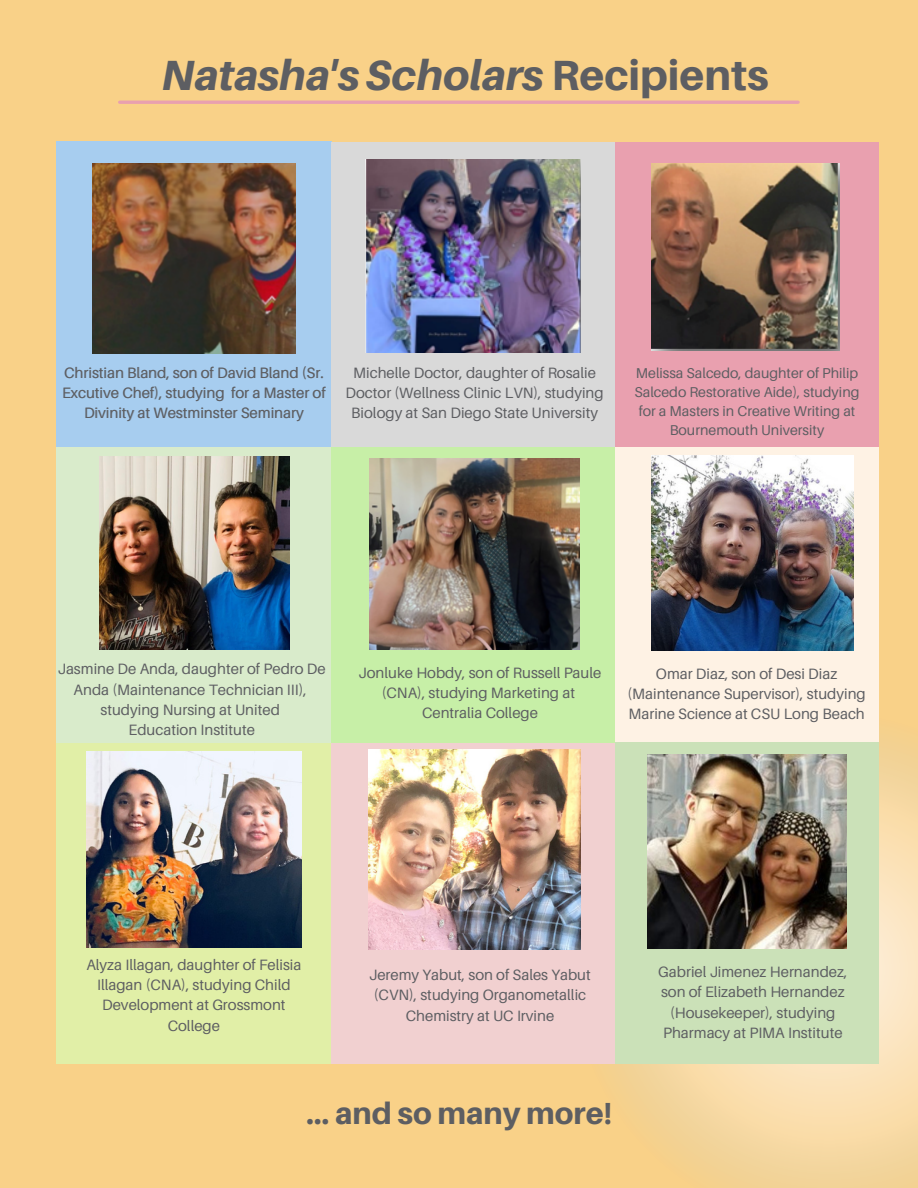
<style>
.page{position:relative;width:918px;height:1188px;background:#f9d188}
.page>*{position:absolute;margin:0;border:0;box-sizing:border-box;transform-origin:0 0}
.t1{font:italic 800 42.3px "Aileron";color:#5d5e62}
.t2{font:800 30.45px "Aileron";color:#5d5e62}
.t3{font:15px/20.2px "Aileron";color:#5d5e62;text-align:center}
.t4{font:14.25px/19.2px "Aileron";color:#5d5e62;text-align:center}
.s1{font-style:normal}
</style>
<div class="page">
<hr style="left:120px;top:101px;width:678px;height:3px;background:#e9a0af">
<div style="left:56px;top:141px;width:276px;height:308px;background:#a7cdef"></div>
<img style="left:93px;top:163px;width:202px;height:191px">
<div style="left:332px;top:142px;width:283px;height:305px;background:#d9d9d9"></div>
<img style="left:366px;top:160px;width:215px;height:192px">
<div style="left:615px;top:142px;width:264px;height:307px;background:#e9a0af"></div>
<img style="left:651px;top:163px;width:188px;height:187px">
<svg style="left:572px;top:746px;width:346px;height:442px"></svg>
<div style="left:56px;top:447px;width:276px;height:296px;background:#d9ebcb"></div>
<img style="left:100px;top:456px;width:190px;height:194px">
<div style="left:332px;top:447px;width:283px;height:296px;background:#c7efa7"></div>
<img style="left:370px;top:459px;width:209px;height:191px">
<div style="left:615px;top:447px;width:264px;height:296px;background:#fef2e4"></div>
<img style="left:651px;top:456px;width:203px;height:195px">
<div style="left:56px;top:743px;width:276px;height:320px;background:#e1efa7"></div>
<img style="left:86px;top:752px;width:215px;height:195px">
<div style="left:332px;top:743px;width:283px;height:320px;background:#f1d0d0"></div>
<div style="left:615px;top:743px;width:264px;height:321px;background:#cbe1b8"></div>
<img style="left:647px;top:754px;width:199px;height:195px">
<img style="left:368px;top:749px;width:213px;height:201px">
<p class="t1" style="left:162px;top:49px;width:608px">Natasha'sScholars <span class="s1">Recipients</span></p>
<p class="t3" style="left:62px;top:362px;width:265px">Christian Bland, son of David Bland (Sr.<br>Excutive Chef), studying for a Master of<br>Divinity at Westminster Seminary</p>
<p class="t3" style="left:346px;top:362px;width:260px">Michelle Doctor, daughter of Rosalie<br>Doctor (Wellness Clinic LVN), studying<br>Biology at San Diego State University</p>
<p class="t4" style="left:635px;top:363px;width:227px">Melissa Salcedo, daughter of Philip Salcedo Restorative Aide), studying for a Masters in Creative Writing at Bournemouth University</p>
<p class="t3" style="left:58px;top:659px;width:269px">Jasmine De Anda, daughter of Pedro De<br>Anda (Maintenance Technician III),</p>
<p class="t3" style="left:101px;top:699px;width:181px">studying Nursing at United</p>
<p class="t3" style="left:129px;top:720px;width:128px">Education Institute</p>
<p class="t3" style="left:359px;top:662px;width:244px">Jonluke Hobdy, son of Russell Paule (CNA), studying Marketing at</p>
<p class="t3" style="left:422px;top:703px;width:118px">Centralia College</p>
<p class="t3" style="left:627px;top:663px;width:240px">Omar Diaz, son of Desi Diaz (Maintenance Supervisor), studying<br>Marine Science at CSU Long Beach</p>
<p class="t3" style="left:86px;top:954px;width:217px">Alyza Illagan, daughter of Felisia<br>Illagan (CNA), studying Child<br>Development at Grossmont<br>College</p>
<p class="t3" style="left:369px;top:964px;width:223px">Jeremy Yabut, son of Sales Yabut (CVN), studying Organometallic<br>Chemistry at UC Irvine</p>
<p class="t3" style="left:658px;top:961px;width:191px">Gabriel Jimenez Hernandez, son of Elizabeth Hernandez (Housekeeper), studying<br>Pharmacy at PIMA Institute</p>
<p class="t2" style="left:306px;top:1095px;width:307px">... and so many more!</p>
</div>
